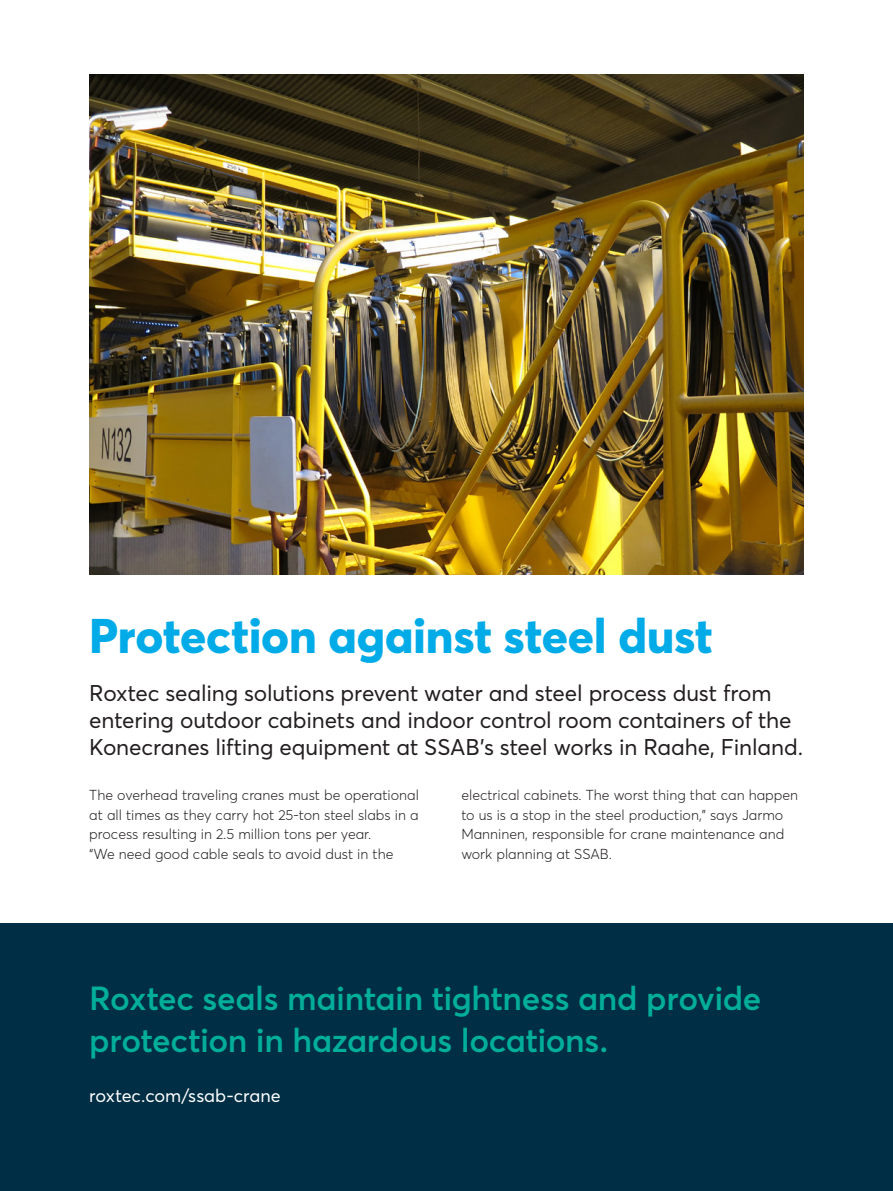
<style>
.page{position:relative;width:893px;height:1191px;background:#fff}
.page>*{position:absolute;margin:0;border:0;box-sizing:border-box;transform-origin:0 0}
.ROS_Heading2_EN{font:800 48px "Averta";letter-spacing:-.005em;color:#00abe7}
.ROS_Quote_EN{font:600 33px/42px "Averta";letter-spacing:-.01em;color:#00ae9a}
.ROS_Ingress_EN{font:22.5px/27px "Averta";letter-spacing:-.005em;color:#231f20}
.ROS_Heading4_EN{font:18px "Averta";color:#fff}
.ROS_Body_Light_EN{font:300 14.25px/19.5px "Averta";color:#231f20;text-align:justify}
</style>
<div class="page">
<img style="left:89px;top:74px;width:715px;height:501px">
<div style="left:0;top:923px;width:893px;height:268px;background:#002f45"></div>
<p class="ROS_Heading2_EN" style="left:89px;top:605px;width:625px">Protection against steel dust</p>
<p class="ROS_Ingress_EN" style="left:89px;top:679px;width:715px">Roxtec sealing solutions prevent water and steel process dust from entering outdoor cabinets and indoor control room containers of the<br>Konecranes lifting equipment at SSAB’s steel works in Raahe, Finland.</p>
<p class="ROS_Body_Light_EN" style="left:89px;top:785px;width:331px">The overhead traveling cranes must be operational at all times as they carry hot 25-ton steel slabs in a process resulting in 2.5 million tons per year.</p>
<p class="ROS_Body_Light_EN" style="left:89px;top:844px;width:306px">“We need good cable seals to avoid dust in the</p>
<p class="ROS_Body_Light_EN" style="left:461px;top:785px;width:338px;text-align:left">electrical cabinets. The worst thing that can happen to us is a stop in the steel production,” says Jarmo Manninen, responsible for crane maintenance and work planning at SSAB.</p>
<p class="ROS_Quote_EN" style="left:89px;top:976px;width:674px">Roxtec seals maintain tightness and provide protection in hazardous locations.</p>
<p class="ROS_Heading4_EN" style="left:89px;top:1084px;width:193px">roxtec.com/ssab-crane</p>
</div>
